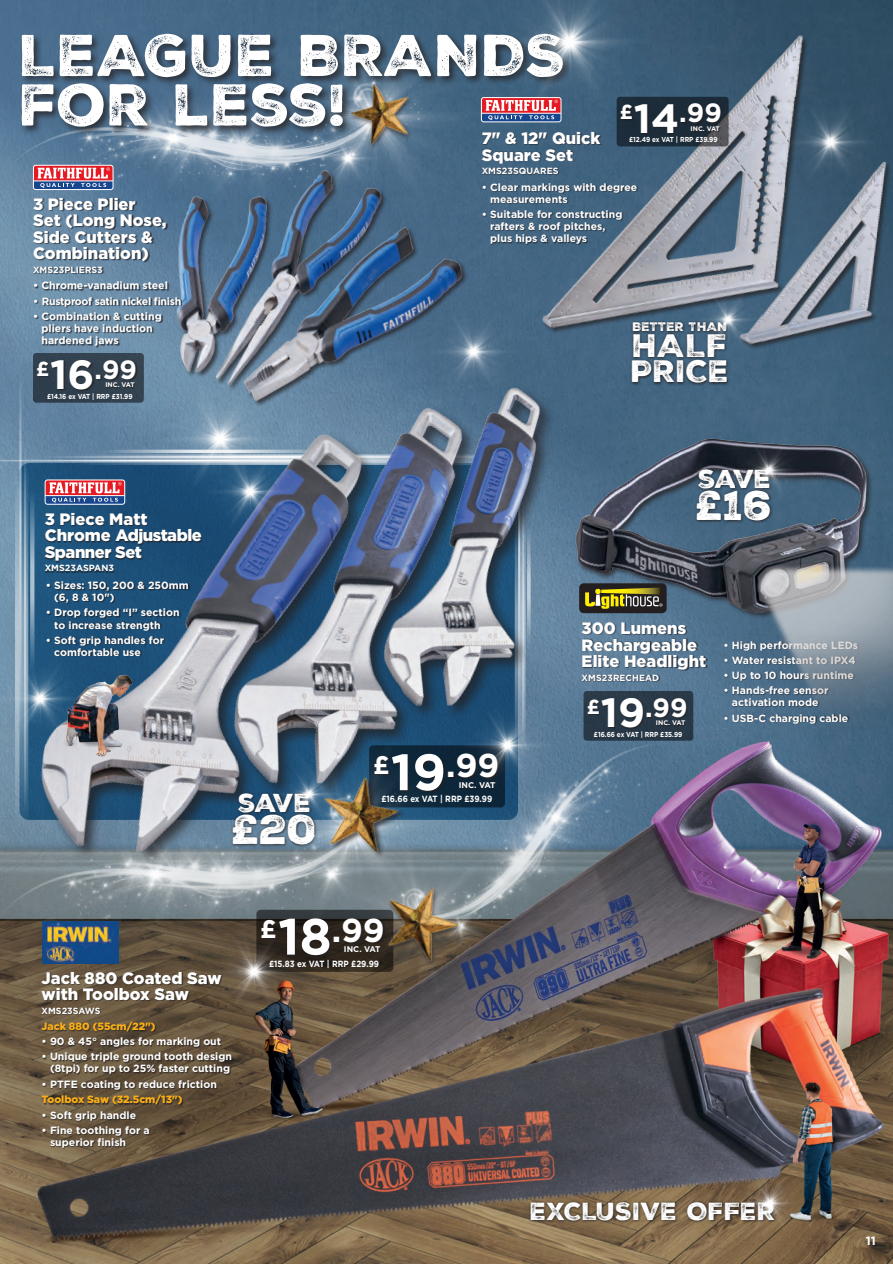
<style>
.page{position:relative;width:893px;height:1264px;background:#fff}
.page>*{position:absolute;margin:0;border:0;box-sizing:border-box;transform-origin:0 0}
.t1{font:57px/49.5px "Nexa Rust Sans Black 2";color:#fff}
.t2{font:40.2px "Nexa Rust Sans Black 2";color:#fff}
.t3{font:700 33px "Gotham";color:#fff}
.t4{font:31.5px "Nexa Rust Sans Black 2";color:#fff}
.t5{font:30px "Nexa Rust Sans Black 2";color:#fff}
.t6{font:700 26.4px "Gotham";color:#fff}
.t7{font:25.2px "Nexa Rust Sans Black 2";letter-spacing:-.03em;color:#fff}
.t8{font:24px "Nexa Rust Sans Black 2";color:#fff}
.t9{font:900 16.5px/16.5px "Gotham";color:#fff}
.t10{font:900 16.5px/16.5px "Gotham";letter-spacing:-.03em;color:#fff}
.t11{font:12px "Nexa Rust Sans Black 2";color:#fff}
.t12{font:700 12px "Gotham";color:#fff}
.t13{font:700 10.5px/12px "Gotham";color:#fff}
.t14{font:900 10.5px "Gotham";color:#faaf18}
.t15{font:700 10.5px "Gotham";letter-spacing:-.03em;color:#fff}
.t16{font:700 9px "Gotham";color:#fff}
.t17{font:700 9px "Gotham";color:#fff;scale:.88 1}
.t18{font:700 8.25px "Gotham";letter-spacing:-.045em;color:#fff}
.t19{font:700 7.2px "Gotham";color:#fff;scale:.88 1}
.t20{font:700 6.6px "Gotham";letter-spacing:-.045em;color:#fff}
.s1{font-size:20.4px}
.s2{font-size:40.8px}
.s3{font-size:25.5px}
.s4{font-size:51px}
</style>
<div class="page">
<img style="left:0;top:0;width:893px;height:1264px">
<img style="left:712px;top:393px;width:181px;height:333px">
<img style="left:477px;top:0;width:416px;height:393px">
<img style="left:182px;top:136px;width:300px;height:98px">
<img style="left:298px;top:991px;width:245px;height:49px">
<img style="left:359px;top:991px;width:351px;height:9px">
<img style="left:270px;top:12px;width:210px;height:210px">
<img style="left:0;top:62px;width:426px;height:144px">
<img style="left:337px;top:136px;width:92px;height:22px">
<div style="left:20px;top:32px;width:553px;height:104px;background:#231f20;opacity:.75"></div>
<img style="left:492px;top:0;width:154px;height:119px">
<div style="left:725px;top:641px;width:134px;height:83px;background:#231f20;opacity:.75"></div>
<img style="left:0;top:234px;width:712px;height:757px">
<img style="left:866px;top:286px;width:27px;height:255px">
<img style="left:56px;top:669px;width:83px;height:93px">
<div style="left:755px;top:563px;width:138px;height:168px;background:#231f20;opacity:.75"></div>
<img style="left:0;top:654px;width:85px;height:89px">
<img style="left:205px;top:447px;width:90px;height:89px">
<img style="left:786px;top:97px;width:89px;height:90px">
<img style="left:428px;top:306px;width:90px;height:90px">
<svg style="left:528px;top:1200px;width:205px;height:23px;background:#5b4c39"></svg>
<img style="left:733px;top:1166px;width:74px;height:74px">
<svg style="left:694px;top:467px;width:79px;height:57px;background:#33414e"></svg>
<img style="left:735px;top:436px;width:67px;height:67px">
<svg style="left:630px;top:320px;width:100px;height:66px;background:#334554"></svg>
<img style="left:695px;top:286px;width:66px;height:67px">
<div style="left:579px;top:583px;width:87px;height:30px;background:#231f20;border-radius:5px"></div>
<svg style="left:585px;top:587px;width:77px;height:22px"></svg>
<svg style="left:33px;top:165px;width:80px;height:25px"></svg>
<div style="left:33px;top:165px;width:80px;height:25px;border:1px solid #fff;border-radius:2px"></div>
<hr style="left:33px;top:180px;width:80px;height:1px;background:#fff">
<svg style="left:47px;top:481px;width:76px;height:22px"></svg>
<div style="left:45px;top:479px;width:80px;height:26px;border:1px solid #fff;border-radius:2px"></div>
<hr style="left:45px;top:495px;width:80px;height:1px;background:#fff">
<svg style="left:481px;top:99px;width:80px;height:23px"></svg>
<div style="left:481px;top:97px;width:80px;height:25px;border:1px solid #fff;border-radius:2px"></div>
<hr style="left:481px;top:113px;width:80px;height:1px;background:#fff">
<div style="left:482px;top:132px;width:156px;height:113px;background:#231f20;opacity:.75"></div>
<svg style="left:617px;top:97px;width:111px;height:49px;background:#25323e"></svg>
<div style="left:621px;top:104px;width:102px;height:31px;background:#231f20;opacity:.75"></div>
<div style="left:691px;top:127px;width:30px;height:5px;background:#231f20;opacity:.75"></div>
<div style="left:33px;top:198px;width:149px;height:149px;background:#231f20;opacity:.75"></div>
<div style="left:33px;top:353px;width:111px;height:50px;background:#32404e;border-radius:3px"></div>
<div style="left:38px;top:360px;width:100px;height:32px;background:#231f20;opacity:.75"></div>
<div style="left:106px;top:383px;width:30px;height:6px;background:#231f20;opacity:.75"></div>
<div style="left:582px;top:623px;width:125px;height:59px;background:#231f20;opacity:.75"></div>
<div style="left:583px;top:691px;width:110px;height:50px;background:#283846;border-radius:3px"></div>
<div style="left:588px;top:698px;width:100px;height:32px;background:#231f20;opacity:.75"></div>
<div style="left:657px;top:721px;width:29px;height:6px;background:#231f20;opacity:.75"></div>
<div style="left:45px;top:513px;width:158px;height:60px;background:#231f20;opacity:.75"></div>
<div style="left:47px;top:582px;width:143px;height:75px;background:#231f20;opacity:.75"></div>
<div style="left:41px;top:972px;width:192px;height:177px;background:#231f20;opacity:.75"></div>
<svg style="left:256px;top:910px;width:137px;height:62px"></svg>
<img style="left:207px;top:963px;width:93px;height:54px">
<div style="left:369px;top:745px;width:136px;height:62px;background:#0d2539;border-radius:4px"></div>
<img style="left:461px;top:698px;width:92px;height:93px">
<img style="left:368px;top:947px;width:103px;height:24px">
<img style="left:42px;top:963px;width:76px;height:1px">
<img style="left:238px;top:714px;width:233px;height:233px">
<img style="left:0;top:771px;width:414px;height:192px">
<img style="left:301px;top:758px;width:111px;height:111px">
<h1 class="t1" style="left:19px;top:31px;width:548px">LEAGUE BRANDS<br>FOR LESS!</h1>
<h3 class="t6" style="left:620px;top:96px;width:103px"><span class="s1">£</span><span class="s2">14</span>.99</h3>
<p class="t19" style="left:629px;top:135px;width:102px">£12.49 ex VAT | RRP £39.99</p>
<p class="t20" style="left:690px;top:124px;width:31px">INC. VAT</p>
<h3 class="t9" style="left:482px;top:130px;width:120px">7" &amp; 12" Quick<br>Square Set</h3>
<p class="t16" style="left:482px;top:165px;width:78px">XMS23SQUARES</p>
<p class="t13" style="left:490px;top:181px;width:149px;text-indent:-9px">• Clear markings with degree measurements</p>
<p class="t13" style="left:490px;top:208px;width:134px;text-indent:-9px">• Suitable for constructing rafters &amp; roof pitches, plus hips &amp; valleys</p>
<h3 class="t9" style="left:33px;top:196px;width:135px">3 Piece Plier<br>Set (Long Nose,<br>Side Cutters &amp;<br>Combination)</h3>
<p class="t16" style="left:33px;top:264px;width:71px">XMS23PLIERS3</p>
<p class="t13" style="left:33px;top:280px;width:136px">• Chrome-vanadium steel</p>
<p class="t15" style="left:33px;top:294px;width:150px">• Rustproof satin nickel finish</p>
<p class="t13" style="left:42px;top:310px;width:122px;text-indent:-9px">• Combination &amp; cutting pliers have induction hardened jaws</p>
<h3 class="t6" style="left:36px;top:352px;width:102px"><span class="s1">£</span><span class="s2">16</span>.99</h3>
<p class="t19" style="left:47px;top:391px;width:99px">£14.16 ex VAT | RRP £31.99</p>
<p class="t11" style="left:632px;top:319px;width:97px">BETTER THAN</p>
<h3 class="t4" style="left:632px;top:324px;width:97px">HALF</h3>
<h3 class="t5" style="left:631px;top:351px;width:100px">PRICE</h3>
<p class="t20" style="left:105px;top:380px;width:31px">INC. VAT</p>
<h3 class="t10" style="left:45px;top:511px;width:159px">3 Piece Matt<br>Chrome Adjustable<br>Spanner Set</h3>
<p class="t16" style="left:45px;top:562px;width:71px">XMS23ASPAN3</p>
<p class="t13" style="left:54px;top:579px;width:136px;text-indent:-9px">• Sizes: 150, 200 &amp; 250mm (6, 8 &amp; 10")</p>
<p class="t13" style="left:54px;top:607px;width:127px;text-indent:-9px">• Drop forged “I” section to increase strength</p>
<p class="t13" style="left:54px;top:634px;width:111px;text-indent:-9px">• Soft grip handles for comfortable use</p>
<h3 class="t7" style="left:238px;top:786px;width:75px">SAVE</h3>
<h2 class="t2" style="left:232px;top:802px;width:86px">£20</h2>
<h3 class="t3" style="left:373px;top:744px;width:128px"><span class="s3">£</span><span class="s4">19</span>.99</h3>
<p class="t17" style="left:381px;top:793px;width:127px">£16.66 ex VAT | RRP £39.99</p>
<p class="t18" style="left:459px;top:779px;width:38px">INC. VAT</p>
<h3 class="t7" style="left:698px;top:462px;width:75px">SAVE</h3>
<h2 class="t2" style="left:696px;top:478px;width:78px">£16</h2>
<h3 class="t9" style="left:582px;top:620px;width:126px">300 Lumens<br>Rechargeable<br>Elite Headlight</h3>
<p class="t16" style="left:582px;top:671px;width:79px">XMS23RECHEAD</p>
<h3 class="t6" style="left:587px;top:690px;width:102px"><span class="s1">£</span><span class="s2">19</span>.99</h3>
<p class="t19" style="left:594px;top:729px;width:102px">£16.66 ex VAT | RRP £35.99</p>
<p class="t20" style="left:656px;top:718px;width:31px">INC. VAT</p>
<p class="t13" style="left:723px;top:639px;width:136px">• High performance LEDs</p>
<p class="t13" style="left:723px;top:654px;width:134px">• Water resistant to IPX4</p>
<p class="t13" style="left:723px;top:669px;width:132px">• Up to 10 hours runtime</p>
<p class="t13" style="left:723px;top:684px;width:107px;text-align:center">• Hands-free sensor activation mode</p>
<p class="t13" style="left:723px;top:712px;width:126px">• USB-C charging cable</p>
<h3 class="t9" style="left:42px;top:969px;width:182px">Jack 880 Coated Saw with Toolbox Saw</h3>
<p class="t16" style="left:42px;top:1004px;width:60px">XMS23SAWS</p>
<p class="t14" style="left:42px;top:1019px;width:116px">Jack 880 (55cm/22")</p>
<p class="t13" style="left:42px;top:1035px;width:181px">• 90 &amp; 45° angles for marking out</p>
<p class="t13" style="left:42px;top:1050px;width:192px;text-align:right">• Unique triple ground tooth design (8tpi) for up to 25% faster cutting</p>
<p class="t13" style="left:42px;top:1078px;width:177px">• PTFE coating to reduce friction</p>
<p class="t14" style="left:42px;top:1092px;width:142px">Toolbox Saw (32.5cm/13")</p>
<p class="t13" style="left:42px;top:1109px;width:96px">• Soft grip handle</p>
<p class="t13" style="left:50px;top:1124px;width:101px;text-indent:-9px">• Fine toothing for a superior finish</p>
<h3 class="t3" style="left:260px;top:908px;width:126px"><span class="s3">£</span><span class="s4">18</span>.99</h3>
<p class="t17" style="left:269px;top:958px;width:127px">£15.83 ex VAT | RRP £29.99</p>
<p class="t18" style="left:344px;top:944px;width:38px">INC. VAT</p>
<h3 class="t8" style="left:530px;top:1195px;width:247px">EXCLUSIVE OFFER</h3>
<p class="t12" style="left:866px;top:1233px;width:12px">11</p>
</div>
